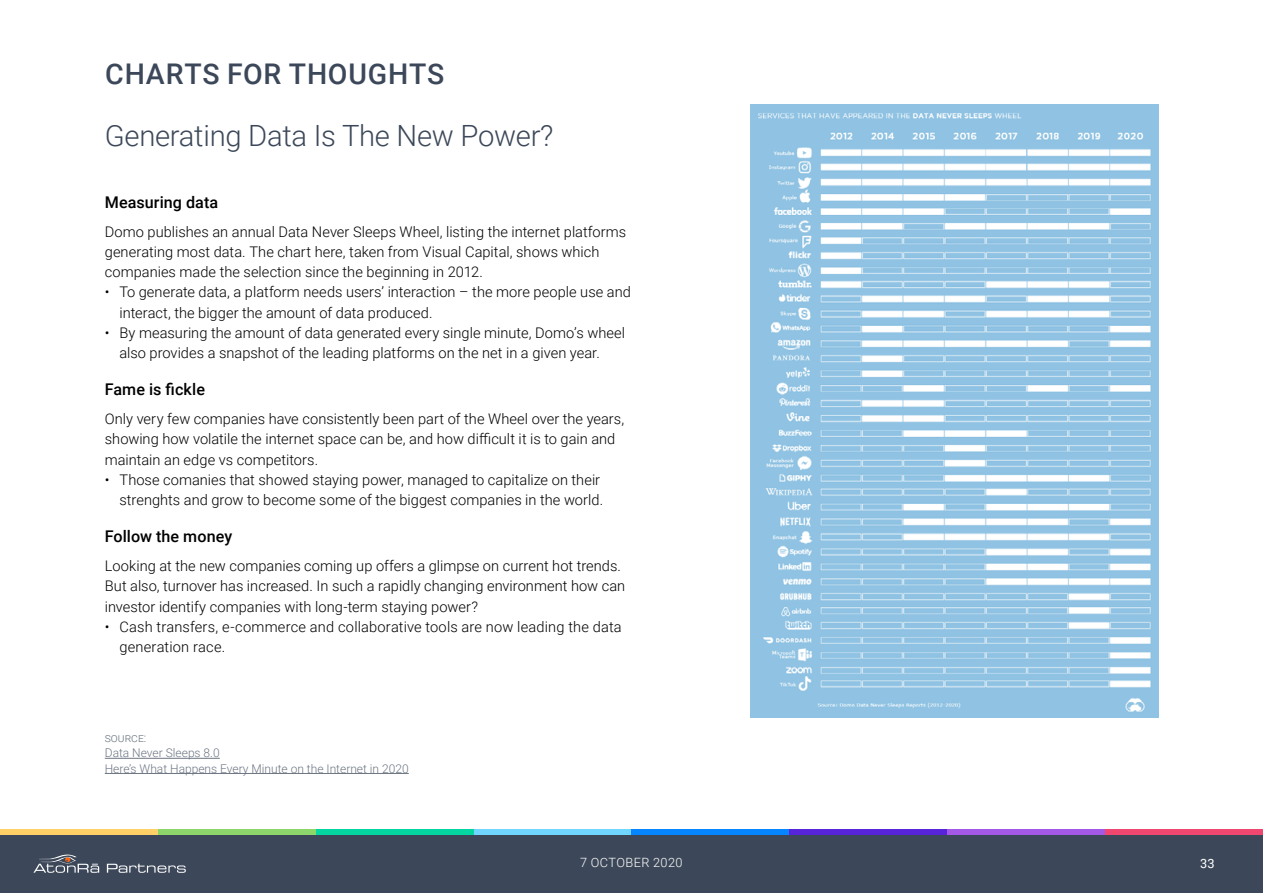
<style>
.page{position:relative;width:1263px;height:893px;background:#fff}
.page>*{position:absolute;margin:0;border:0;box-sizing:border-box;transform-origin:0 0}
.t1{font:300 29.25px "Roboto";letter-spacing:-.01em;color:#3c4859}
.t2{font:500 28.5px "Roboto";letter-spacing:.025em;color:#3c4859}
.t3{font:500 16.2px "Roboto";letter-spacing:.005em;color:#000}
.t4{font:300 14.7px/20.2px "Roboto";color:#000}
.t5{font:300 12.75px "Roboto";letter-spacing:.035em;color:#fff}
.t6{font:12.75px "Roboto";color:#fff}
.t7{font:300 12px/15.1px "Roboto";color:#6d7683}
</style>
<div class="page">
<div style="left:0;top:834px;width:1263px;height:59px;background:#3c4859"></div>
<svg style="left:107px;top:864px;width:79px;height:9px"></svg>
<svg style="left:33px;top:854px;width:66px;height:19px"></svg>
<div style="left:474px;top:829px;width:157px;height:5px;background:#70d6ff"></div>
<div style="left:1105px;top:829px;width:158px;height:5px;background:#ef476f"></div>
<div style="left:631px;top:829px;width:158px;height:5px;background:#0585ff"></div>
<div style="left:316px;top:829px;width:158px;height:5px;background:#05d6a1"></div>
<div style="left:947px;top:829px;width:158px;height:5px;background:#a359e6"></div>
<div style="left:789px;top:829px;width:158px;height:5px;background:#5724d9"></div>
<div style="left:158px;top:829px;width:158px;height:5px;background:#8cd66b"></div>
<div style="left:0;top:829px;width:158px;height:5px;background:#ffd166"></div>
<hr style="left:105px;top:758px;width:115px;height:1px;background:#6d7683">
<hr style="left:105px;top:773px;width:304px;height:1px;background:#6d7683">
<img style="left:751px;top:104px;width:407px;height:613px">
<h2 class="t2" style="left:105px;top:54px;width:340px">CHARTS FOR THOUGHTS</h2>
<h1 class="t1" style="left:105px;top:115px;width:450px">Generating Data Is The New Power?</h1>
<p class="t3" style="left:105px;top:191px;width:115px">Measuring data</p>
<p class="t4" style="left:105px;top:221px;width:523px">Domo publishes an annual Data Never Sleeps Wheel, listing the internet platforms generating most data. The chart here, taken from Visual Capital, shows which companies made the selection since the beginning in 2012.</p>
<p class="t4" style="left:119px;top:281px;width:513px;text-indent:-15px">• To generate data, a platform needs users’ interaction – the more people use and interact, the bigger the amount of data produced.</p>
<p class="t4" style="left:119px;top:322px;width:507px;text-indent:-15px">• By measuring the amount of data generated every single minute, Domo’s wheel also provides a snapshot of the leading platforms on the net in a given year.</p>
<p class="t3" style="left:105px;top:378px;width:102px">Fame is fickle</p>
<p class="t4" style="left:105px;top:408px;width:521px">Only very few companies have consistently been part of the Wheel over the years, showing how volatile the internet space can be, and how difficult it is to gain and maintain an edge vs competitors.</p>
<p class="t4" style="left:105px;top:469px;width:500px;text-align:right">• Those comanies that showed staying power, managed to capitalize on their strenghts and grow to become some of the biggest companies in the world.</p>
<p class="t3" style="left:105px;top:525px;width:129px">Follow the money</p>
<p class="t4" style="left:105px;top:555px;width:522px">Looking at the new companies coming up offers a glimpse on current hot trends.<br>But also, turnover has increased. In such a rapidly changing environment how can investor identify companies with long-term staying power?</p>
<p class="t4" style="left:119px;top:616px;width:504px;text-indent:-15px">• Cash transfers, e-commerce and collaborative tools are now leading the data generation race.</p>
<p class="t7" style="left:105px;top:730px;width:305px">SOURCE:<br>Data Never Sleeps 8.0<br>Here’s What Happens Every Minute on the Internet in 2020</p>
<p class="t5" style="left:580px;top:854px;width:104px">7 OCTOBER 2020</p>
<p class="t6" style="left:1200px;top:854px;width:16px">33</p>
</div>
